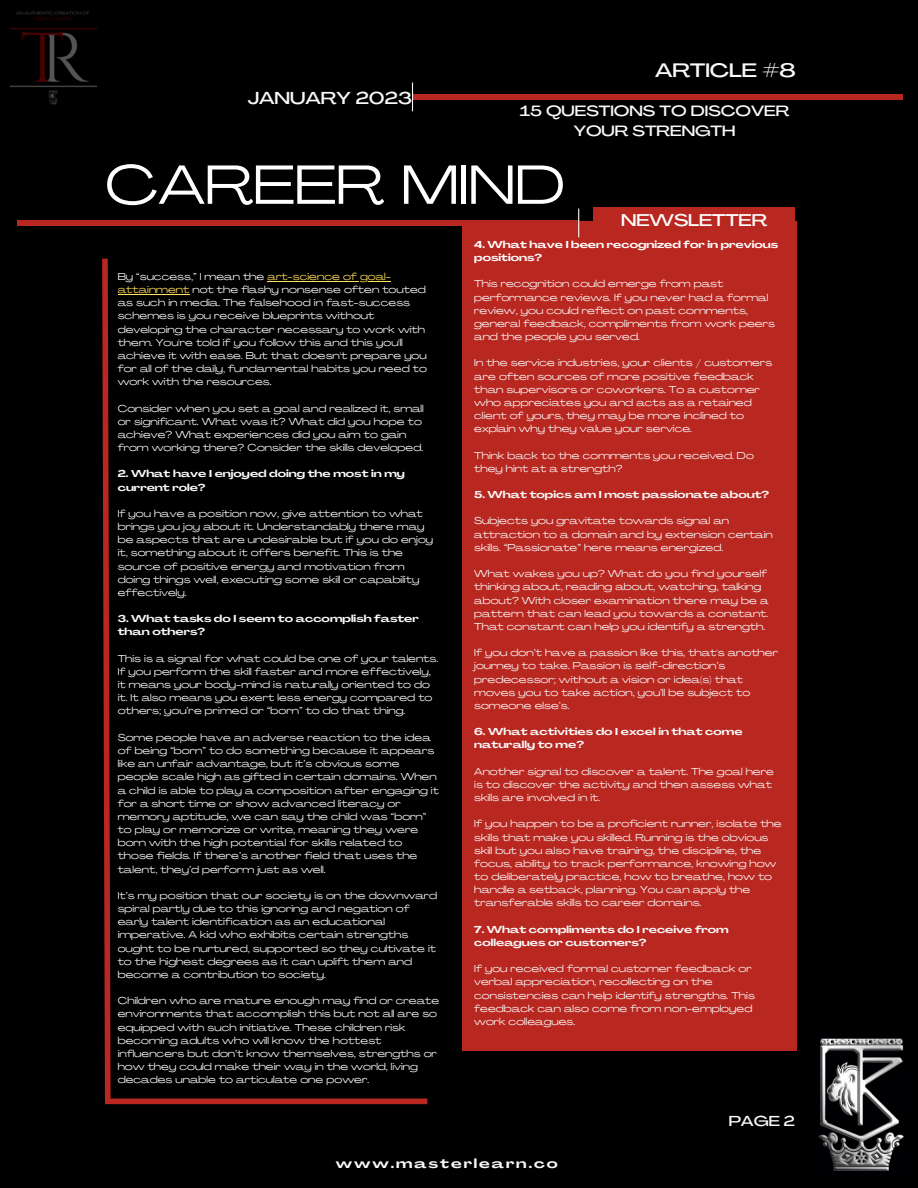
<style>
.page{position:relative;width:918px;height:1188px;background:#000}
.page>*{position:absolute;margin:0;border:0;box-sizing:border-box;transform-origin:0 0}
.t1{font:54.3px "Agrandir Grand";color:#fff}
.t2{font:500 19.2px "Agrandir Grand";color:#f9f9f9}
.t3{font:500 17.1px "Agrandir Grand";color:#f9f9f9}
.t4{font:500 16.8px "Agrandir Grand";color:#fff}
.t5{font:500 14.7px/20.2px "Agrandir Grand";color:#f9f9f9;text-align:center}
.t6{font:500 14.25px "Agrandir Grand";color:#f9f9f9}
.t7{font:700 12.9px "Agrandir Grand";letter-spacing:.15em;color:#f9f9f9}
.t8{font:9.9px/13.2px "Agrandir Grand";color:#f9f9f9}
.t9{font:700 9.9px/13.2px "Agrandir Grand";color:#f9f9f9}
.t10{font:700 9.9px/13.2px "Agrandir Grand";color:#fff}
.s1{color:#ffde59}
</style>
<div class="page">
<div style="left:593px;top:207px;width:202px;height:32px;background:#b82720"></div>
<div style="left:463px;top:221px;width:334px;height:830px;background:#b82720"></div>
<div style="left:17px;top:220px;width:562px;height:6px;background:#b82720"></div>
<div style="left:413px;top:94px;width:489px;height:6px;background:#b82720"></div>
<svg style="left:412px;top:83px;width:1px;height:28px"></svg>
<svg style="left:578px;top:209px;width:1px;height:28px"></svg>
<svg style="left:102px;top:258px;width:11px;height:847px"></svg>
<div style="left:105px;top:1099px;width:322px;height:5px;background:#b82720"></div>
<img style="left:818px;top:1038px;width:86px;height:133px">
<hr style="left:268px;top:281px;width:123px;height:1px;background:#ffde59">
<hr style="left:118px;top:294px;width:71px;height:1px;background:#ffde59">
<img style="left:10px;top:11px;width:87px;height:94px">
<p class="t3" style="left:248px;top:91px;width:166px">JANUARY 2023</p>
<p class="t2" style="left:655px;top:63px;width:142px">ARTICLE #8</p>
<p class="t5" style="left:520px;top:102px;width:271px">15 QUESTIONS TO DISCOVER<br>YOUR STRENGTH</p>
<p class="t1" style="left:105px;top:163px;width:462px">CAREER MIND</p>
<p class="t8" style="left:118px;top:271px;width:311px">By “success,” I mean the <span class="s1">art-science of goal&shy;attainment</span> not the flashy nonsense often touted as such in media. The falsehood in fast-success schemes is you receive blueprints without developing the character necessary to work with them. You're told if you follow this and this you'll achieve it with ease. But that doesn't prepare you for all of the daily, fundamental habits you need to work with the resources.</p>
<p class="t8" style="left:118px;top:402px;width:308px">Consider when you set a goal and realized it, small or significant. What was it? What did you hope to achieve? What experiences did you aim to gain from working there? Consider the skills developed.</p>
<p class="t9" style="left:118px;top:468px;width:289px">2. What have I enjoyed doing the most in my current role?</p>
<p class="t8" style="left:118px;top:508px;width:317px">If you have a position now, give attention to what brings you joy about it. Understandably there may be aspects that are undesirable but if you do enjoy it, something about it offers benefit. This is the source of positive energy and motivation from doing things well, executing some skill or capability effectively.</p>
<p class="t9" style="left:118px;top:613px;width:303px">3. What tasks do I seem to accomplish faster than others?</p>
<p class="t8" style="left:118px;top:653px;width:322px">This is a signal for what could be one of your talents.<br>If you perform the skill faster and more effectively, it means your body-mind is naturally oriented to do it. It also means you exert less energy compared to others; you’re primed or “born” to do that thing.</p>
<p class="t8" style="left:118px;top:732px;width:323px">Some people have an adverse reaction to the idea of being “born” to do something because it appears like an unfair advantage, but it’s obvious some people scale high as gifted in certain domains. When a child is able to play a composition after engaging it for a short time or show advanced literacy or memory aptitude, we can say the child was “born” to play or memorize or write, meaning they were born with the high potential for skills related to those fields. If there’s another field that uses the talent, they’d perform just as well.</p>
<p class="t8" style="left:118px;top:890px;width:321px">It’s my position that our society is on the downward spiral partly due to this ignoring and negation of early talent identification as an educational imperative. A kid who exhibits certain strengths ought to be nurtured, supported so they cultivate it to the highest degrees as it can uplift them and become a contribution to society.</p>
<p class="t8" style="left:118px;top:995px;width:323px">Children who are mature enough may find or create environments that accomplish this but not all are so equipped with such initiative. These children risk becoming adults who will know the hottest influencers but don’t know themselves, strengths or how they could make their way in the world, living decades unable to articulate one power.</p>
<p class="t4" style="left:621px;top:213px;width:148px">NEWSLETTER</p>
<p class="t10" style="left:474px;top:239px;width:305px">4. What have I been recognized for in previous positions?</p>
<p class="t8" style="left:474px;top:278px;width:302px">This recognition could emerge from past performance reviews. If you never had a formal review, you could reflect on past comments, general feedback, compliments from work peers and the people you served.</p>
<p class="t8" style="left:474px;top:357px;width:300px">In the service industries, your clients / customers are often sources of more positive feedback than supervisors or coworkers. To a customer who appreciates you and acts as a retained client of yours, they may be more inclined to explain why they value your service.</p>
<p class="t8" style="left:474px;top:450px;width:281px">Think back to the comments you received. Do they hint at a strength?</p>
<p class="t9" style="left:474px;top:489px;width:297px">5. What topics am I most passionate about?</p>
<p class="t8" style="left:474px;top:515px;width:300px">Subjects you gravitate towards signal an attraction to a domain and by extension certain skills. “Passionate” here means energized.</p>
<p class="t8" style="left:474px;top:568px;width:296px">What wakes you up? What do you find yourself thinking about, reading about, watching, talking about? With closer examination there may be a pattern that can lead you towards a constant.<br>That constant can help you identify a strength.</p>
<p class="t8" style="left:474px;top:647px;width:305px">If you don’t have a passion like this, that's another journey to take. Passion is self-direction’s predecessor; without a vision or idea(s) that moves you to take action, you’ll be subject to someone else’s.</p>
<p class="t9" style="left:474px;top:726px;width:270px">6. What activities do I excel in that come naturally to me?</p>
<p class="t8" style="left:474px;top:766px;width:301px">Another signal to discover a talent. The goal here is to discover the activity and then assess what skills are involved in it.</p>
<p class="t8" style="left:474px;top:818px;width:309px">If you happen to be a proficient runner, isolate the skills that make you skilled. Running is the obvious skill but you also have training, the discipline, the focus, ability to track performance, knowing how to deliberately practice, how to breathe, how to handle a setback, planning. You can apply the transferable skills to career domains.</p>
<p class="t9" style="left:474px;top:924px;width:256px">7. What compliments do I receive from colleagues or customers?</p>
<p class="t8" style="left:474px;top:963px;width:282px">If you received formal customer feedback or verbal appreciation, recollecting on the consistencies can help identify strengths. This feedback can also come from non-employed work colleagues.</p>
<p class="t6" style="left:729px;top:1115px;width:68px">PAGE 2</p>
<p class="t7" style="left:336px;top:1158px;width:223px">www.masterlearn.co</p>
</div>
